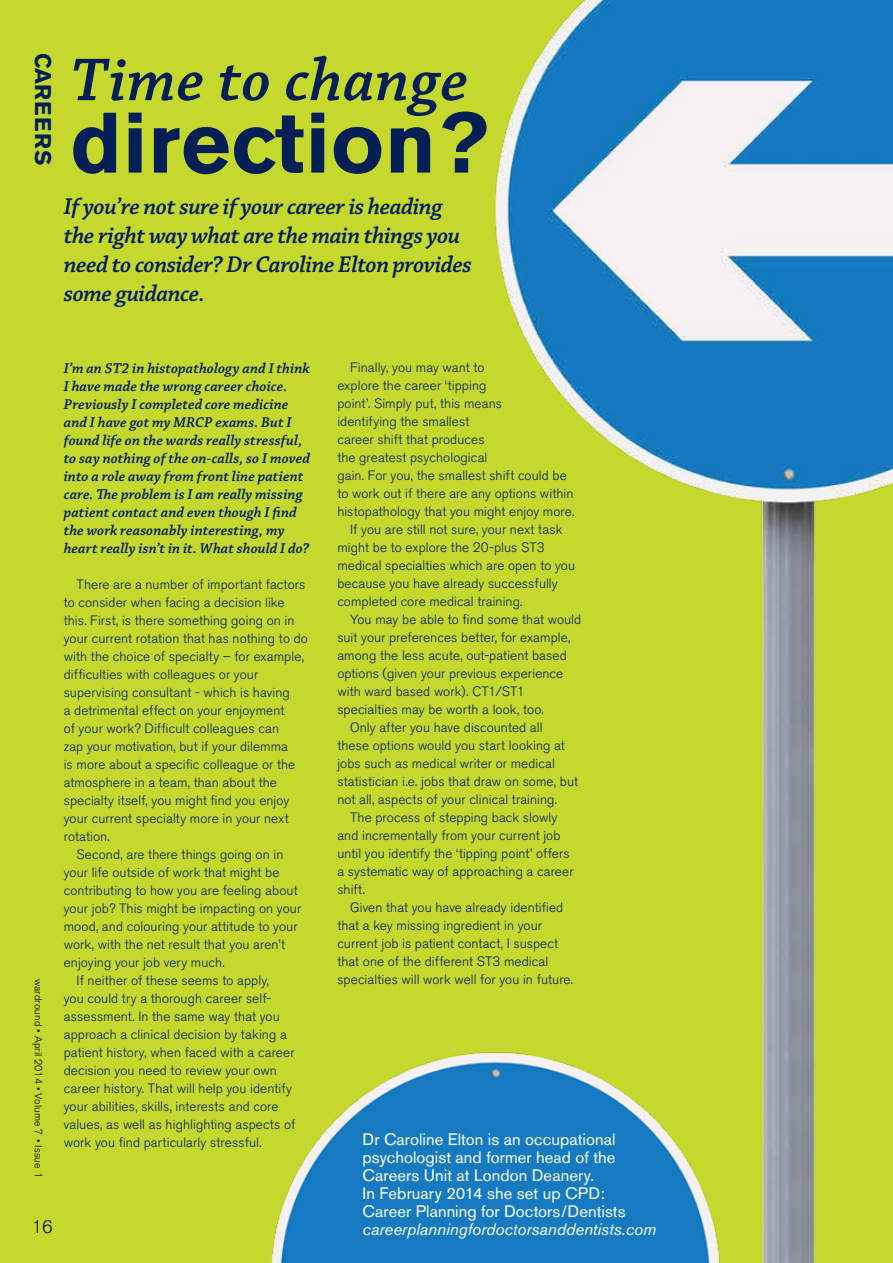
<style>
.page{position:relative;width:893px;height:1263px;background:#c4d82e}
.page>*{position:absolute;margin:0;border:0;box-sizing:border-box;transform-origin:0 0}
.t1{font:700 84.75px "Akzidenz Grotesk BE";letter-spacing:.01em;color:#031f56}
.t2{font:italic 600 63.45px "Chaparral Pro";letter-spacing:.01em;color:#031f56}
.t3{font:italic 600 24px/28.8px "Chaparral Pro";letter-spacing:-.02em;color:#031f56}
.t4{font:700 22.5px "Akzidenz Grotesk BE";letter-spacing:.05em;color:#031f56}
.t5{font:300 18px "Akzidenz Grotesk BE";color:#000}
.t6{font:16.5px/18px "Akzidenz Grotesk BE";letter-spacing:.005em;color:#fff}
.t7{font:italic 16.5px "Akzidenz Grotesk BE";color:#fff}
.t8{font:italic 600 15px/18px "Chaparral Pro";letter-spacing:.005em;color:#031f56}
.t9{font:300 13.5px "Akzidenz Grotesk BE";letter-spacing:.01em;color:#031f56}
.t10{font:300 10.5px "Akzidenz Grotesk BE";letter-spacing:.01em;color:#000}
</style>
<div class="page">
<img style="left:495px;top:0;width:398px;height:1263px">
<img style="left:271px;top:1046px;width:466px;height:217px">
<h3 class="t4" style="left:56px;top:53px;width:114px;rotate:90deg">CAREERS</h3>
<h2 class="t2" style="left:71px;top:44px;width:399px">Time to change</h2>
<h1 class="t1" style="left:71px;top:94px;width:419px">direction?</h1>
<h3 class="t3" style="left:64px;top:193px;width:410px">If you’re not sure if your career is heading the right way what are the main things you need to consider? Dr Caroline Elton provides some guidance.</h3>
<p class="t10" style="left:44px;top:979px;width:200px;rotate:90deg">wardround • April 2014 • Volume 7 • Issue 1</p>
<p class="t8" style="left:64px;top:360px;width:248px">I’m an ST2 in histopathology and I think I have made the wrong career choice.<br>Previously I completed core medicine and I have got my MRCP exams. But I found life on the wards really stressful, to say nothing of the on-calls, so I moved into a role away from front line patient care. The problem is I am really missing patient contact and even though I find the work reasonably interesting, my heart really isn’t in it. What should I do?</p>
<p class="t9" style="left:77px;top:577px;width:230px">There are a number of important factors</p>
<p class="t9" style="left:64px;top:595px;width:222px">to consider when facing a decision like</p>
<p class="t9" style="left:64px;top:613px;width:232px">this. First, is there something going on in</p>
<p class="t9" style="left:64px;top:631px;width:246px">your current rotation that has nothing to do</p>
<p class="t9" style="left:64px;top:649px;width:242px">with the choice of specialty – for example,</p>
<p class="t9" style="left:64px;top:667px;width:196px">difficulties with colleagues or your</p>
<p class="t9" style="left:64px;top:685px;width:228px">supervising consultant - which is having</p>
<p class="t9" style="left:64px;top:703px;width:222px">a detrimental effect on your enjoyment</p>
<p class="t9" style="left:64px;top:721px;width:217px">of your work? Difficult colleagues can</p>
<p class="t9" style="left:64px;top:739px;width:226px">zap your motivation, but if your dilemma</p>
<p class="t9" style="left:64px;top:757px;width:233px">is more about a specific colleague or the</p>
<p class="t9" style="left:64px;top:775px;width:215px">atmosphere in a team, than about the</p>
<p class="t9" style="left:64px;top:793px;width:227px">specialty itself, you might find you enjoy</p>
<p class="t9" style="left:64px;top:811px;width:226px">your current specialty more in your next</p>
<p class="t9" style="left:64px;top:829px;width:48px">rotation.</p>
<p class="t9" style="left:77px;top:847px;width:208px">Second, are there things going on in</p>
<p class="t9" style="left:64px;top:865px;width:217px">your life outside of work that might be</p>
<p class="t9" style="left:64px;top:883px;width:235px">contributing to how you are feeling about</p>
<p class="t9" style="left:64px;top:901px;width:239px">your job? This might be impacting on your</p>
<p class="t9" style="left:64px;top:919px;width:235px">mood, and colouring your attitude to your</p>
<p class="t9" style="left:64px;top:937px;width:223px">work, with the net result that you aren’t</p>
<p class="t9" style="left:64px;top:955px;width:162px">enjoying your job very much.</p>
<p class="t9" style="left:77px;top:973px;width:194px">If neither of these seems to apply,</p>
<p class="t9" style="left:64px;top:991px;width:209px">you could try a thorough career self-</p>
<p class="t9" style="left:64px;top:1009px;width:217px">assessment. In the same way that you</p>
<p class="t9" style="left:64px;top:1027px;width:225px">approach a clinical decision by taking a</p>
<p class="t9" style="left:64px;top:1045px;width:232px">patient history, when faced with a career</p>
<p class="t9" style="left:64px;top:1063px;width:215px">decision you need to review your own</p>
<p class="t9" style="left:64px;top:1081px;width:230px">career history. That will help you identify</p>
<p class="t9" style="left:64px;top:1099px;width:216px">your abilities, skills, interests and core</p>
<p class="t9" style="left:64px;top:1117px;width:233px">values, as well as highlighting aspects of</p>
<p class="t9" style="left:64px;top:1135px;width:199px">work you find particularly stressful.</p>
<h3 class="t5" style="left:32px;top:1216px;width:22px">16</h3>
<p class="t9" style="left:350px;top:360px;width:136px">Finally, you may want to</p>
<p class="t9" style="left:337px;top:378px;width:151px">explore the career ‘tipping</p>
<p class="t9" style="left:337px;top:396px;width:166px">point’. Simply put, this means</p>
<p class="t9" style="left:337px;top:414px;width:134px">identifying the smallest</p>
<p class="t9" style="left:337px;top:432px;width:149px">career shift that produces</p>
<p class="t9" style="left:337px;top:450px;width:152px">the greatest psychological</p>
<p class="t9" style="left:337px;top:468px;width:231px">gain. For you, the smallest shift could be</p>
<p class="t9" style="left:337px;top:486px;width:238px">to work out if there are any options within</p>
<p class="t9" style="left:337px;top:504px;width:239px">histopathology that you might enjoy more.</p>
<p class="t9" style="left:350px;top:522px;width:214px">If you are still not sure, your next task</p>
<p class="t9" style="left:337px;top:540px;width:209px">might be to explore the 20-plus ST3</p>
<p class="t9" style="left:337px;top:558px;width:239px">medical specialties which are open to you</p>
<p class="t9" style="left:337px;top:576px;width:222px">because you have already successfully</p>
<p class="t9" style="left:337px;top:594px;width:187px">completed core medical training.</p>
<p class="t9" style="left:350px;top:612px;width:233px">You may be able to find some that would</p>
<p class="t9" style="left:337px;top:630px;width:235px">suit your preferences better, for example,</p>
<p class="t9" style="left:337px;top:648px;width:231px">among the less acute, out-patient based</p>
<p class="t9" style="left:337px;top:666px;width:227px">options (given your previous experience</p>
<p class="t9" style="left:337px;top:684px;width:189px">with ward based work). CT1/ST1</p>
<p class="t9" style="left:337px;top:702px;width:208px">specialties may be worth a look, too.</p>
<p class="t9" style="left:350px;top:720px;width:194px">Only after you have discounted all</p>
<p class="t9" style="left:337px;top:738px;width:229px">these options would you start looking at</p>
<p class="t9" style="left:337px;top:756px;width:219px">jobs such as medical writer or medical</p>
<p class="t9" style="left:337px;top:774px;width:242px">statistician i.e. jobs that draw on some, but</p>
<p class="t9" style="left:337px;top:792px;width:221px">not all, aspects of your clinical training.</p>
<p class="t9" style="left:350px;top:810px;width:209px">The process of stepping back slowly</p>
<p class="t9" style="left:337px;top:828px;width:225px">and incrementally from your current job</p>
<p class="t9" style="left:337px;top:846px;width:234px">until you identify the ‘tipping point’ offers</p>
<p class="t9" style="left:337px;top:864px;width:238px">a systematic way of approaching a career</p>
<p class="t9" style="left:337px;top:882px;width:29px">shift.</p>
<p class="t9" style="left:350px;top:900px;width:215px">Given that you have already identified</p>
<p class="t9" style="left:337px;top:918px;width:206px">that a key missing ingredient in your</p>
<p class="t9" style="left:337px;top:936px;width:222px">current job is patient contact, I suspect</p>
<p class="t9" style="left:337px;top:954px;width:212px">that one of the different ST3 medical</p>
<p class="t9" style="left:337px;top:972px;width:237px">specialties will work well for you in future.</p>
<p class="t6" style="left:362px;top:1130px;width:265px">Dr Caroline Elton is an occupational psychologist and former head of the Careers Unit at London Deanery.<br>In February 2014 she set up CPD:<br>Career Planning for Doctors/Dentists</p>
<p class="t7" style="left:362px;top:1219px;width:295px">careerplanningfordoctorsanddentists.com</p>
</div>
